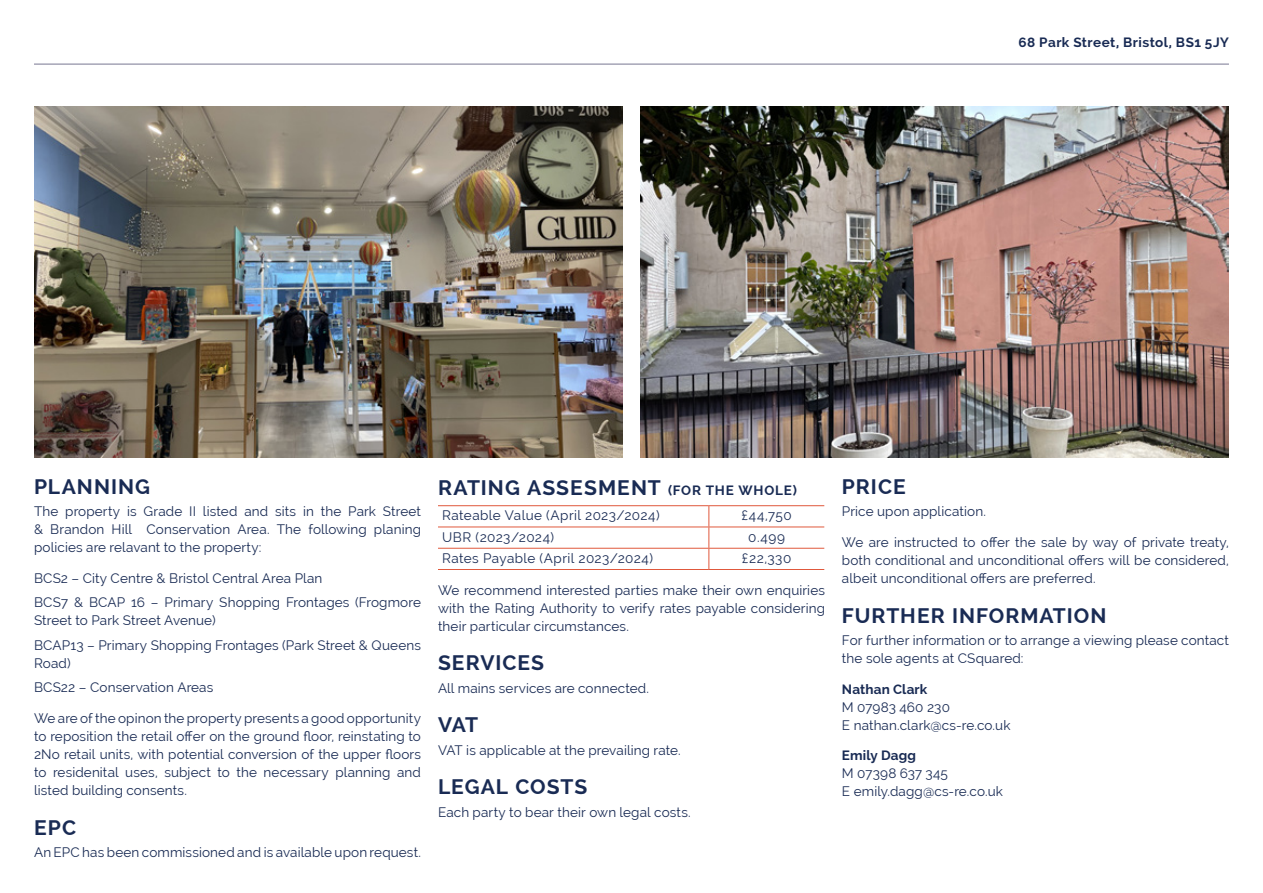
<style>
.page{position:relative;width:1263px;height:893px;background:#fff}
.page>*{position:absolute;margin:0;border:0;box-sizing:border-box;transform-origin:0 0}
._09_Headings__Blue{font:700 21px "Raleway";letter-spacing:.05em;color:#192b54}
._11_Body_Text__Blue{font:13.5px/18px "Raleway";letter-spacing:.01em;color:#192b54;text-align:justify}
._14_Table_Body{font:13.5px "Raleway";letter-spacing:.03em;color:#192b54}
._17_Contacts{font:13.5px/18px "Raleway";letter-spacing:.01em;color:#192b54}
._03_Property_Address{font:700 13.5px "Raleway";letter-spacing:.03em;color:#192b54}
._13_Agents_Name{font:700 13.5px "Raleway";letter-spacing:.01em;color:#192b54}
.s1{font-size:13.5px}
</style>
<div class="page">
<hr style="left:438px;top:505px;width:271px;height:1px;background:#e0583c">
<hr style="left:709px;top:505px;width:115px;height:1px;background:#e0583c">
<svg style="left:438px;top:506px;width:386px;height:63px"></svg>
<hr style="left:438px;top:569px;width:271px;height:1px;background:#e0583c">
<hr style="left:709px;top:569px;width:115px;height:1px;background:#e0583c">
<hr style="left:34px;top:64px;width:1195px;height:1px;background:#787691">
<img style="left:34px;top:106px;width:589px;height:351px">
<img style="left:640px;top:106px;width:589px;height:351px">
<p class="_03_Property_Address" style="left:1018px;top:34px;width:212px">68 Park Street, Bristol, BS1 5JY</p>
<p class="_09_Headings__Blue" style="left:34px;top:474px;width:118px">PLANNING</p>
<p class="_11_Body_Text__Blue" style="left:34px;top:502px;width:388px">The property is Grade II listed and sits in the Park Street &amp; Brandon Hill Conservation Area. The following planing policies are relavant to the property:</p>
<p class="_11_Body_Text__Blue" style="left:34px;top:569px;width:290px">BCS2 – City Centre &amp; Bristol Central Area Plan</p>
<p class="_11_Body_Text__Blue" style="left:34px;top:593px;width:388px">BCS7 &amp; BCAP 16 – Primary Shopping Frontages (Frogmore<br>Street to Park Street Avenue)</p>
<p class="_11_Body_Text__Blue" style="left:34px;top:636px;width:388px">BCAP13 – Primary Shopping Frontages (Park Street &amp; Queens<br>Road)</p>
<p class="_11_Body_Text__Blue" style="left:34px;top:678px;width:181px">BCS22 – Conservation Areas</p>
<p class="_11_Body_Text__Blue" style="left:34px;top:709px;width:388px">We are of the opinon the property presents a good opportunity to reposition the retail offer on the ground floor, reinstating to 2No retail units, with potential conversion of the upper floors to residenital uses, subject to the necessary planning and listed building consents.</p>
<p class="_09_Headings__Blue" style="left:34px;top:815px;width:44px">EPC</p>
<p class="_11_Body_Text__Blue" style="left:34px;top:843px;width:388px">An EPC has been commissioned and is available upon request.</p>
<p class="_09_Headings__Blue" style="left:438px;top:476px;width:360px">RATING ASSESMENT <span class="s1">(FOR THE WHOLE)</span></p>
<p class="_14_Table_Body" style="left:442px;top:508px;width:219px">Rateable Value (April 2023/2024)</p>
<p class="_14_Table_Body" style="left:741px;top:508px;width:52px">£44,750</p>
<p class="_14_Table_Body" style="left:442px;top:529px;width:113px">UBR (2023/2024)</p>
<p class="_14_Table_Body" style="left:748px;top:529px;width:38px">0.499</p>
<p class="_14_Table_Body" style="left:442px;top:550px;width:212px">Rates Payable (April 2023/2024)</p>
<p class="_14_Table_Body" style="left:742px;top:550px;width:51px">£22,330</p>
<p class="_11_Body_Text__Blue" style="left:438px;top:581px;width:388px">We recommend interested parties make their own enquiries with the Rating Authority to verify rates payable considering their particular circumstances.</p>
<p class="_09_Headings__Blue" style="left:438px;top:651px;width:108px">SERVICES</p>
<p class="_11_Body_Text__Blue" style="left:438px;top:679px;width:213px">All mains services are connected.</p>
<p class="_09_Headings__Blue" style="left:438px;top:713px;width:42px">VAT</p>
<p class="_11_Body_Text__Blue" style="left:438px;top:741px;width:244px">VAT is applicable at the prevailing rate.</p>
<p class="_09_Headings__Blue" style="left:438px;top:775px;width:151px">LEGAL COSTS</p>
<p class="_11_Body_Text__Blue" style="left:438px;top:803px;width:254px">Each party to bear their own legal costs.</p>
<p class="_09_Headings__Blue" style="left:842px;top:474px;width:65px">PRICE</p>
<p class="_11_Body_Text__Blue" style="left:842px;top:502px;width:146px">Price upon application.</p>
<p class="_11_Body_Text__Blue" style="left:842px;top:533px;width:388px">We are instructed to offer the sale by way of private treaty, both conditional and unconditional offers will be considered, albeit unconditional offers are preferred.</p>
<p class="_09_Headings__Blue" style="left:842px;top:603px;width:266px">FURTHER INFORMATION</p>
<p class="_11_Body_Text__Blue" style="left:842px;top:631px;width:388px">For further information or to arrange a viewing please contact the sole agents at CSquared:</p>
<p class="_13_Agents_Name" style="left:842px;top:681px;width:87px">Nathan Clark</p>
<p class="_17_Contacts" style="left:842px;top:698px;width:170px">M 07983 460 230<br>E nathan.clark@cs-re.co.uk</p>
<p class="_13_Agents_Name" style="left:842px;top:748px;width:76px">Emily Dagg</p>
<p class="_17_Contacts" style="left:842px;top:765px;width:162px">M 07398 637 345<br>E emily.dagg@cs-re.co.uk</p>
</div>
